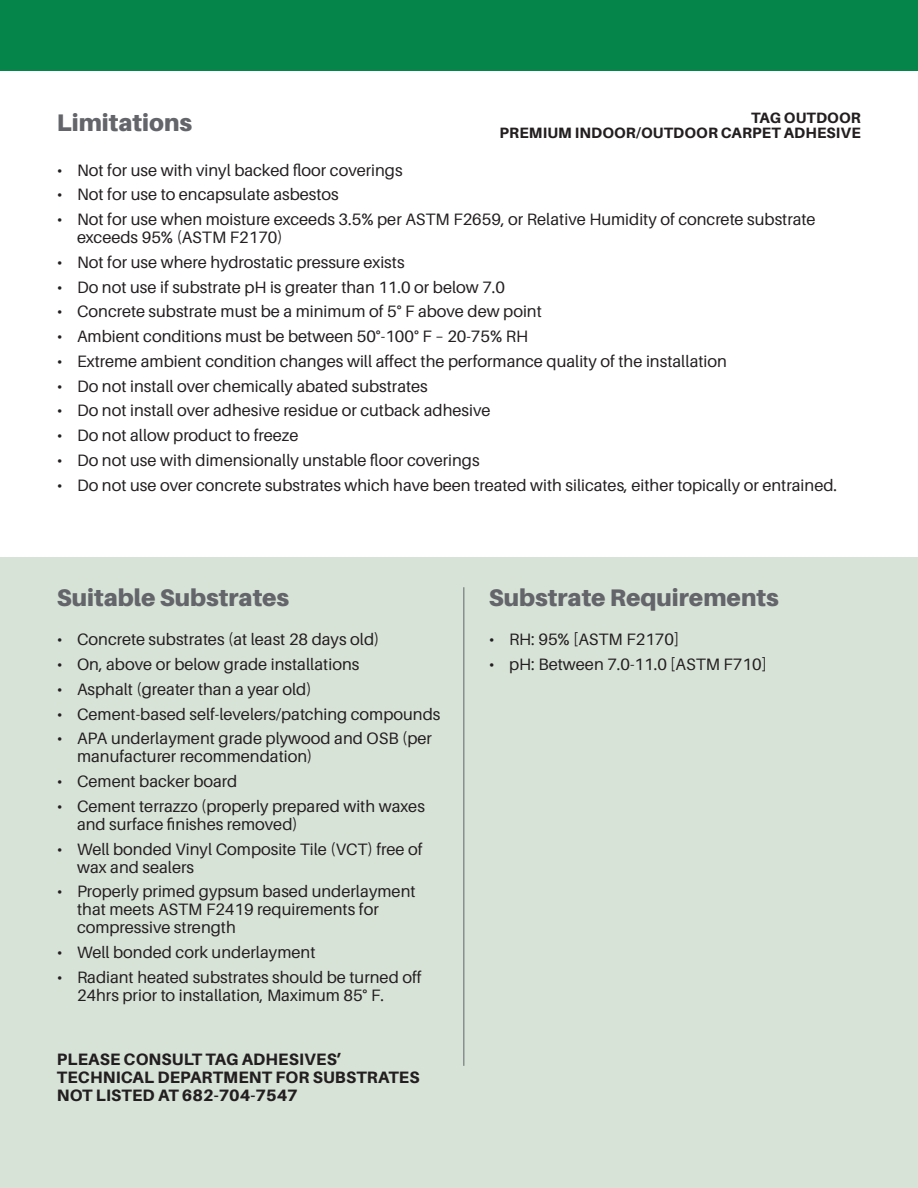
<style>
.page{position:relative;width:918px;height:1188px;background:#fff}
.page>*{position:absolute;margin:0;border:0;box-sizing:border-box;transform-origin:0 0}
.t1{font:900 24px "Aileron";color:#63656a}
.t2{font:16.5px/18px "Aileron";color:#231f20}
.t3{font:800 16.5px/18px "Aileron";letter-spacing:.01em;color:#231f20}
.t4{font:800 15px "Aileron";letter-spacing:.01em;color:#231f20}
</style>
<div class="page">
<div style="left:0;top:557px;width:918px;height:631px;background:#d8e3d8"></div>
<div style="left:0;top:0;width:918px;height:70px;background:#06854a"></div>
<hr style="left:463px;top:587px;width:1px;height:479px;background:#63656a">
<h3 class="t1" style="left:57px;top:108px;width:137px">Limitations</h3>
<p class="t2" style="left:57px;top:161px;width:347px">• Not for use with vinyl backed floor coverings</p>
<p class="t2" style="left:57px;top:186px;width:283px">• Not for use to encapsulate asbestos</p>
<p class="t2" style="left:77px;top:211px;width:740px;text-indent:-20px">• Not for use when moisture exceeds 3.5% per ASTM F2659, or Relative Humidity of concrete substrate exceeds 95% (ASTM F2170)</p>
<p class="t2" style="left:57px;top:253px;width:349px">• Not for use where hydrostatic pressure exists</p>
<p class="t2" style="left:57px;top:278px;width:450px">• Do not use if substrate pH is greater than 11.0 or below 7.0</p>
<p class="t2" style="left:57px;top:303px;width:487px">• Concrete substrate must be a minimum of 5° F above dew point</p>
<p class="t2" style="left:57px;top:328px;width:473px">• Ambient conditions must be between 50°-100° F – 20-75% RH</p>
<p class="t2" style="left:57px;top:352px;width:672px">• Extreme ambient condition changes will affect the performance quality of the installation</p>
<p class="t2" style="left:57px;top:377px;width:372px">• Do not install over chemically abated substrates</p>
<p class="t2" style="left:57px;top:402px;width:435px">• Do not install over adhesive residue or cutback adhesive</p>
<p class="t2" style="left:57px;top:427px;width:243px">• Do not allow product to freeze</p>
<p class="t2" style="left:57px;top:451px;width:424px">• Do not use with dimensionally unstable floor coverings</p>
<p class="t2" style="left:57px;top:476px;width:782px">• Do not use over concrete substrates which have been treated with silicates, either topically or entrained.</p>
<h3 class="t4" style="left:751px;top:110px;width:111px">TAG OUTDOOR</h3>
<h3 class="t4" style="left:500px;top:125px;width:363px">PREMIUM INDOOR/OUTDOOR CARPET ADHESIVE</h3>
<h3 class="t1" style="left:57px;top:583px;width:234px">Suitable Substrates</h3>
<p class="t2" style="left:57px;top:631px;width:324px">• Concrete substrates (at least 28 days old)</p>
<p class="t2" style="left:57px;top:656px;width:304px">• On, above or below grade installations</p>
<p class="t2" style="left:57px;top:680px;width:256px">• Asphalt (greater than a year old)</p>
<p class="t2" style="left:57px;top:705px;width:385px">• Cement-based self-levelers/patching compounds</p>
<p class="t2" style="left:77px;top:730px;width:356px;text-indent:-20px">• APA underlayment grade plywood and OSB (per manufacturer recommendation)</p>
<p class="t2" style="left:57px;top:773px;width:182px">• Cement backer board</p>
<p class="t2" style="left:77px;top:797px;width:349px;text-indent:-20px">• Cement terrazzo (properly prepared with waxes and surface finishes removed)</p>
<p class="t2" style="left:77px;top:840px;width:347px;text-indent:-20px">• Well bonded Vinyl Composite Tile (VCT) free of wax and sealers</p>
<p class="t2" style="left:77px;top:883px;width:340px;text-indent:-20px">• Properly primed gypsum based underlayment that meets ASTM F2419 requirements for compressive strength</p>
<p class="t2" style="left:57px;top:944px;width:260px">• Well bonded cork underlayment</p>
<p class="t2" style="left:77px;top:968px;width:346px;text-indent:-20px">• Radiant heated substrates should be turned off<br>24hrs prior to installation, Maximum 85° F.</p>
<h3 class="t3" style="left:57px;top:1050px;width:364px">PLEASE CONSULT TAG ADHESIVES’<br>TECHNICAL DEPARTMENT FOR SUBSTRATES<br>NOT LISTED AT 682-704-7547</h3>
<h3 class="t1" style="left:489px;top:583px;width:291px">Substrate Requirements</h3>
<p class="t2" style="left:489px;top:631px;width:192px">• RH: 95% [ASTM F2170]</p>
<p class="t2" style="left:489px;top:656px;width:279px">• pH: Between 7.0-11.0 [ASTM F710]</p>
</div>
